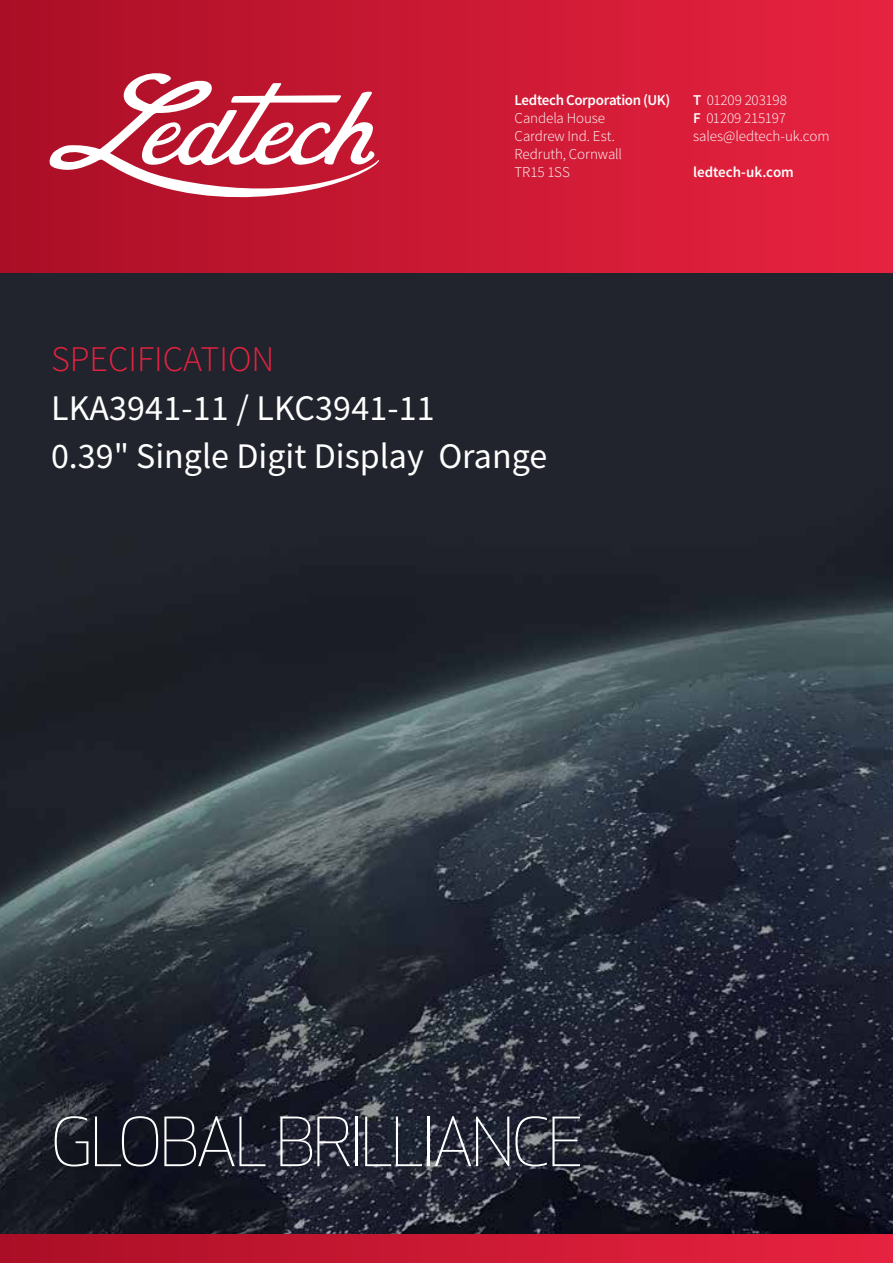
<style>
.page{position:relative;width:893px;height:1263px;background:#fff}
.page>*{position:absolute;margin:0;border:0;box-sizing:border-box;transform-origin:0 0}
.t1{font:300 66.15px "Apex New";letter-spacing:-.035em;color:#fff}
.t2{font:36px/47.7px "Source Sans Pro";color:#fff}
.t3{font:300 36px "Source Sans Pro";color:#e6223f}
.t4{font:300 15px/18px "Source Sans Pro";letter-spacing:-.01em;color:#fff}
.t5{font:600 15px "Source Sans Pro";letter-spacing:-.02em;color:#fff}
.s1{font-weight:600}
</style>
<div class="page">
<img style="left:0;top:272px;width:893px;height:962px">
<div style="left:0;top:0;width:893px;height:272px;background:linear-gradient(to right,#aa0f26,#e92340)"></div>
<svg style="left:50px;top:73px;width:329px;height:124px"></svg>
<div style="left:0;top:1234px;width:893px;height:29px;background:linear-gradient(to right,#aa0f26,#e92340)"></div>
<p class="t5" style="left:514px;top:90px;width:157px">Ledtech Corporation (UK)</p>
<p class="t4" style="left:514px;top:109px;width:109px">Candela House<br>Cardrew Ind. Est.<br>Redruth, Cornwall<br>TR15 1SS</p>
<p class="t4" style="left:693px;top:91px;width:138px"><span class="s1">T</span> 01209 203198<br><span class="s1">F</span> 01209 215197 sales@ledtech-uk.com</p>
<p class="t5" style="left:693px;top:162px;width:102px">ledtech-uk.com</p>
<h2 class="t3" style="left:51px;top:337px;width:225px">SPECIFICATION</h2>
<h2 class="t2" style="left:51px;top:384px;width:498px">LKA3941-11 / LKC3941-11<br>0.39" Single Digit Display Orange</h2>
<h1 class="t1" style="left:51px;top:1101px;width:534px">GLOBAL BRILLIANCE</h1>
</div>
